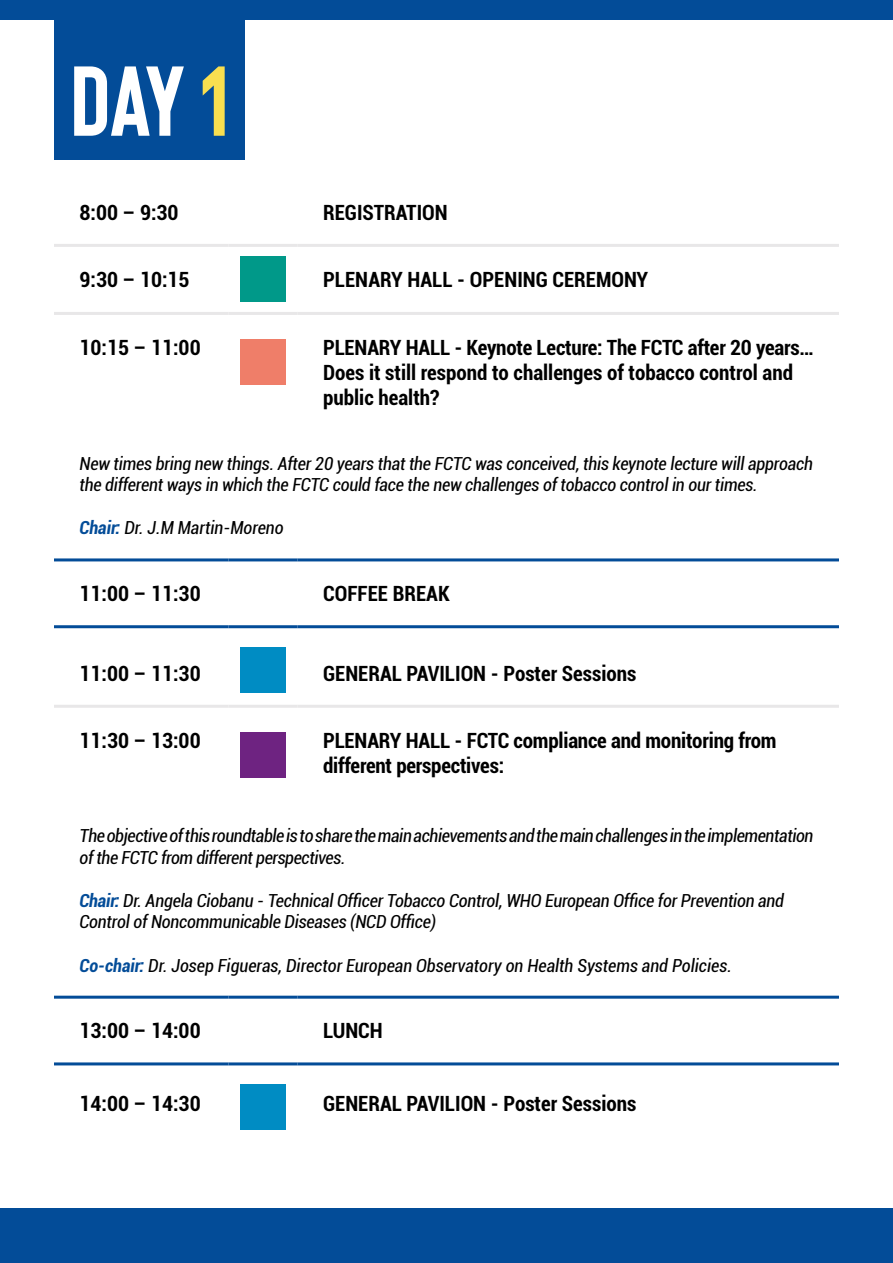
<style>
.page{position:relative;width:893px;height:1263px;background:#fff}
.page>*{position:absolute;margin:0;border:0;box-sizing:border-box;transform-origin:0 0}
.t1{font:700 99px "Bison";color:#fff}
.t2{font:700 condensed 21px/25.2px "Roboto";color:#000}
.t3{font:italic condensed 18px/21.6px "Roboto";letter-spacing:-.01em;color:#000}
.s1{color:#f9df50}
.s2{font-weight:700;color:#034c98}
</style>
<div class="page">
<div style="left:54px;top:0;width:191px;height:159px;background:#034c98"></div>
<div style="left:0;top:1209px;width:893px;height:54px;background:#034c98"></div>
<div style="left:0;top:0;width:893px;height:19px;background:#034c98"></div>
<hr style="left:54px;top:244px;width:175px;height:3px;background:#e8e7e8">
<hr style="left:229px;top:244px;width:69px;height:3px;background:#e8e7e8">
<hr style="left:298px;top:244px;width:541px;height:3px;background:#e8e7e8">
<hr style="left:54px;top:312px;width:175px;height:3px;background:#e8e7e8">
<hr style="left:229px;top:312px;width:69px;height:3px;background:#e8e7e8">
<hr style="left:298px;top:312px;width:541px;height:3px;background:#e8e7e8">
<hr style="left:54px;top:558px;width:175px;height:3px;background:#034c98">
<hr style="left:229px;top:558px;width:69px;height:3px;background:#034c98">
<hr style="left:298px;top:558px;width:541px;height:3px;background:#034c98">
<hr style="left:54px;top:625px;width:175px;height:3px;background:#034c98">
<hr style="left:229px;top:625px;width:69px;height:3px;background:#034c98">
<hr style="left:298px;top:625px;width:541px;height:3px;background:#034c98">
<hr style="left:54px;top:705px;width:175px;height:3px;background:#e8e7e8">
<hr style="left:229px;top:705px;width:69px;height:3px;background:#e8e7e8">
<hr style="left:298px;top:705px;width:541px;height:3px;background:#e8e7e8">
<hr style="left:54px;top:996px;width:175px;height:3px;background:#034c98">
<hr style="left:229px;top:996px;width:69px;height:3px;background:#034c98">
<hr style="left:298px;top:996px;width:541px;height:3px;background:#034c98">
<hr style="left:54px;top:1062px;width:175px;height:3px;background:#034c98">
<hr style="left:229px;top:1062px;width:69px;height:3px;background:#034c98">
<hr style="left:298px;top:1062px;width:541px;height:3px;background:#034c98">
<div style="left:240px;top:257px;width:46px;height:45px;background:#009989"></div>
<div style="left:240px;top:339px;width:46px;height:46px;background:#ef7e69"></div>
<div style="left:240px;top:647px;width:46px;height:46px;background:#008cc3"></div>
<div style="left:240px;top:732px;width:46px;height:45px;background:#6e2381"></div>
<div style="left:240px;top:1084px;width:46px;height:46px;background:#008cc3"></div>
<h1 class="t1" style="left:70px;top:39px;width:160px">DAY <span class="s1">1</span></h1>
<p class="t2" style="left:80px;top:199px;width:101px">8:00 – 9:30</p>
<p class="t2" style="left:323px;top:199px;width:126px">REGISTRATION</p>
<p class="t2" style="left:80px;top:266px;width:112px">9:30 – 10:15</p>
<p class="t2" style="left:323px;top:266px;width:327px">PLENARY HALL - OPENING CEREMONY</p>
<p class="t2" style="left:80px;top:334px;width:123px">10:15 – 11:00</p>
<p class="t2" style="left:323px;top:334px;width:492px">PLENARY HALL - Keynote Lecture: The FCTC after 20 years…<br>Does it still respond to challenges of tobacco control and public health?</p>
<p class="t3" style="left:80px;top:452px;width:735px">New times bring new things. After 20 years that the FCTC was conceived, this keynote lecture will approach the different ways in which the FCTC could face the new challenges of tobacco control in our times.</p>
<p class="t3" style="left:80px;top:517px;width:206px"><span class="s2">Chair:</span> Dr. J.M Martin-Moreno</p>
<p class="t2" style="left:80px;top:580px;width:123px">11:00 – 11:30</p>
<p class="t2" style="left:323px;top:580px;width:128px">COFFEE BREAK</p>
<p class="t2" style="left:80px;top:660px;width:123px">11:00 – 11:30</p>
<p class="t2" style="left:323px;top:660px;width:315px">GENERAL PAVILION - Poster Sessions</p>
<p class="t2" style="left:80px;top:727px;width:123px">11:30 – 13:00</p>
<p class="t2" style="left:323px;top:727px;width:455px">PLENARY HALL - FCTC compliance and monitoring from different perspectives:</p>
<p class="t3" style="left:80px;top:824px;width:735px">The objective of this roundtable is to share the main achievements and the main challenges in the implementation of the FCTC from different perspectives.</p>
<p class="t3" style="left:80px;top:889px;width:706px"><span class="s2">Chair:</span> Dr. Angela Ciobanu - Technical Officer Tobacco Control, WHO European Office for Prevention and<br>Control of Noncommunicable Diseases (NCD Office)</p>
<p class="t3" style="left:80px;top:954px;width:654px"><span class="s2">Co-chair:</span> Dr. Josep Figueras, Director European Observatory on Health Systems and Policies.</p>
<p class="t2" style="left:80px;top:1017px;width:123px">13:00 – 14:00</p>
<p class="t2" style="left:323px;top:1017px;width:61px">LUNCH</p>
<p class="t2" style="left:80px;top:1090px;width:123px">14:00 – 14:30</p>
<p class="t2" style="left:323px;top:1090px;width:315px">GENERAL PAVILION - Poster Sessions</p>
</div>
